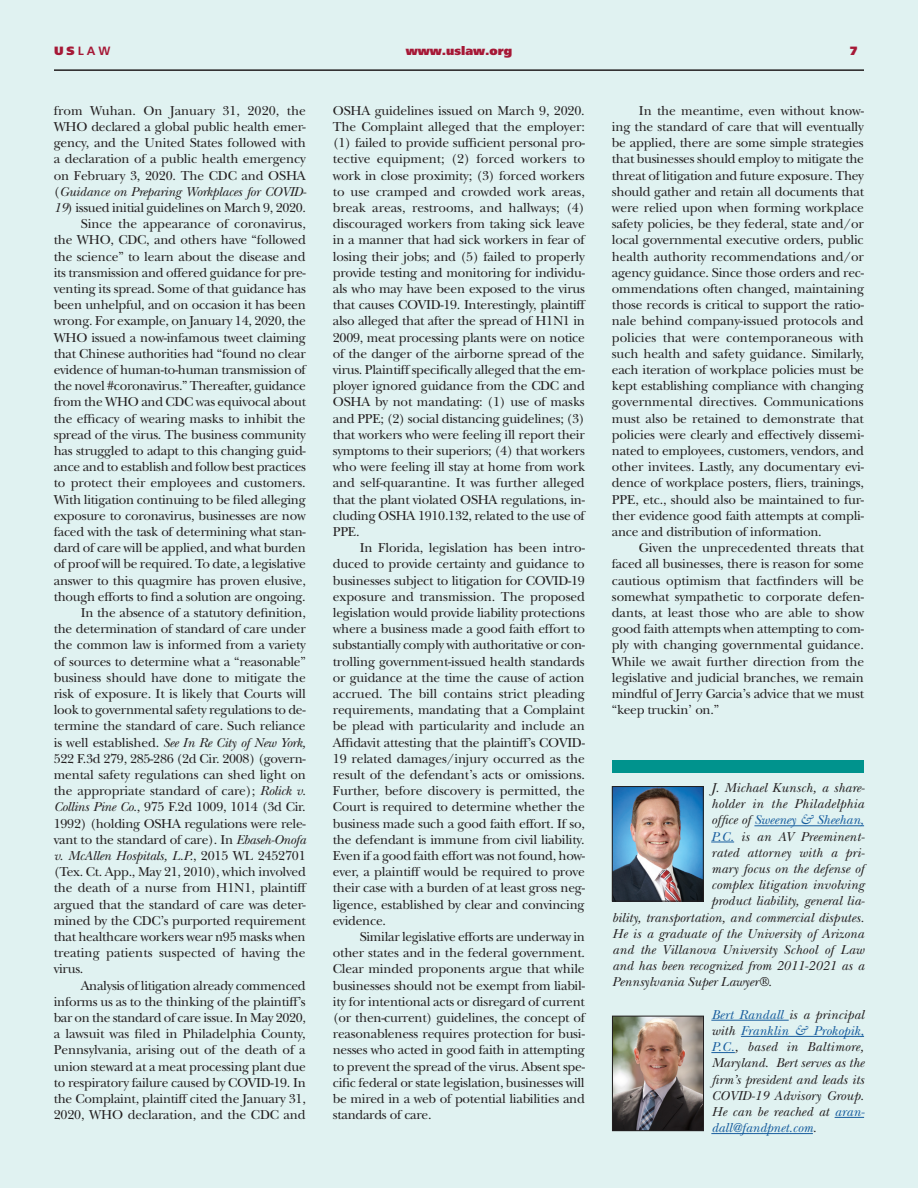
<style>
.page{position:relative;width:918px;height:1188px;background:#e0f2f1}
.page>*{position:absolute;margin:0;border:0;box-sizing:border-box;transform-origin:0 0}
.BODY{font:13.5px/16.2px "New Baskerville";letter-spacing:-.02em;color:#231f20;text-align:justify}
.author_verbiage{font:italic 13.5px/16.2px "New Baskerville";letter-spacing:.01em;color:#231f20;text-align:justify}
.author_verbiage-2{font:italic 13.5px "New Baskerville";color:#175d9e}
.t1{font:900 12px "Frutiger";color:#a61836}
.t2{font:700 12px "Frutiger";color:#a61836}
.s1{font-weight:900}
.s2{font-style:italic}
.s3{color:#231f20}
.s4{color:#175d9e}
</style>
<div class="page">
<hr style="left:54px;top:69px;width:810px;height:2px;background:#231f20">
<hr style="left:754px;top:825px;width:110px;height:1px;background:#175d9e">
<svg style="left:711px;top:842px;width:23px;height:1px"></svg>
<hr style="left:711px;top:1020px;width:78px;height:1px;background:#175d9e">
<hr style="left:741px;top:1036px;width:123px;height:1px;background:#175d9e">
<svg style="left:711px;top:1052px;width:24px;height:1px"></svg>
<svg style="left:835px;top:1117px;width:29px;height:1px"></svg>
<hr style="left:711px;top:1133px;width:102px;height:1px;background:#175d9e">
<div style="left:612px;top:760px;width:252px;height:13px;background:#00938d"></div>
<img style="left:614px;top:1018px;width:88px;height:111px">
<div style="left:612px;top:1016px;width:92px;height:115px;border:1px solid #231f20"></div>
<img style="left:614px;top:788px;width:88px;height:112px">
<div style="left:612px;top:786px;width:92px;height:116px;border:1px solid #231f20"></div>
<p class="t2" style="left:54px;top:44px;width:58px"><span class="s1">US</span>LAW</p>
<p class="t1" style="left:406px;top:43px;width:108px">www.uslaw.org</p>
<p class="t1" style="left:850px;top:43px;width:9px">7</p>
<p class="BODY" style="left:54px;top:102px;width:254px">from Wuhan. On January 31, 2020, the WHO declared a global public health emer&shy;gency, and the United States followed with a declaration of a public health emergency on February 3, 2020. The CDC and OSHA (<span class="s2">Guidance on Preparing Workplaces for COVID-</span></p>
<p class="BODY" style="left:54px;top:200px;width:254px"><span class="s2">19</span>) issued initial guidelines on March 9, 2020.</p>
<p class="BODY" style="left:54px;top:216px;width:254px;text-indent:27px">Since the appearance of coronavirus, the WHO, CDC, and others have “followed the science” to learn about the disease and its transmission and offered guidance for pre&shy;venting its spread. Some of that guidance has been unhelpful, and on occasion it has been wrong. For example, on January 14, 2020, the WHO issued a now-infamous tweet claiming that Chinese authorities had “found no clear evidence of human-to-human transmission of the novel #coronavirus.” Thereafter, guidance from the WHO and CDC was equivocal about the efficacy of wearing masks to inhibit the spread of the virus. The business community has struggled to adapt to this changing guid&shy;ance and to establish and follow best practices to protect their employees and customers.<br>With litigation continuing to be filed alleging exposure to coronavirus, businesses are now faced with the task of determining what stan&shy;dard of care will be applied, and what burden of proof will be required. To date, a legislative answer to this quagmire has proven elusive, though efforts to find a solution are ongoing.</p>
<p class="BODY" style="left:54px;top:605px;width:254px;text-indent:27px">In the absence of a statutory definition, the determination of standard of care under the common law is informed from a variety of sources to determine what a “reasonable” business should have done to mitigate the risk of exposure. It is likely that Courts will look to governmental safety regulations to de&shy;termine the standard of care. Such reliance is well established. <span class="s2">See In Re City of New York, </span>522 F.3d 279, 285-286 (2d Cir. 2008) (govern&shy;mental safety regulations can shed light on the appropriate standard of care); <span class="s2">Rolick v.<br>Collins Pine Co.</span>, 975 F.2d 1009, 1014 (3d Cir.<br>1992) (holding OSHA regulations were rele&shy;vant to the standard of care). In <span class="s2">Ebaseh-Onofa v. McAllen Hospitals, L.P.</span>, 2015 WL 2452701 (Tex. Ct. App., May 21, 2010), which involved the death of a nurse from H1N1, plaintiff argued that the standard of care was deter&shy;mined by the CDC’s purported requirement that healthcare workers wear n95 masks when treating patients suspected of having the virus.</p>
<p class="BODY" style="left:54px;top:977px;width:254px;text-indent:27px">Analysis of litigation already commenced informs us as to the thinking of the plaintiff’s bar on the standard of care issue. In May 2020, a lawsuit was filed in Philadelphia County, Pennsylvania, arising out of the death of a union steward at a meat processing plant due to respiratory failure caused by COVID-19. In the Complaint, plaintiff cited the January 31, 2020, WHO declaration, and the CDC and</p>
<p class="BODY" style="left:333px;top:102px;width:254px">OSHA guidelines issued on March 9, 2020.<br>The Complaint alleged that the employer: (1) failed to provide sufficient personal pro&shy;tective equipment; (2) forced workers to work in close proximity; (3) forced workers to use cramped and crowded work areas, break areas, restrooms, and hallways; (4) discouraged workers from taking sick leave in a manner that had sick workers in fear of losing their jobs; and (5) failed to properly provide testing and monitoring for individu&shy;als who may have been exposed to the virus that causes COVID-19. Interestingly, plaintiff also alleged that after the spread of H1N1 in 2009, meat processing plants were on notice of the danger of the airborne spread of the virus. Plaintiff specifically alleged that the em&shy;ployer ignored guidance from the CDC and OSHA by not mandating: (1) use of masks and PPE; (2) social distancing guidelines; (3) that workers who were feeling ill report their symptoms to their superiors; (4) that workers who were feeling ill stay at home from work and self-quarantine. It was further alleged that the plant violated OSHA regulations, in&shy;cluding OSHA 1910.132, related to the use of PPE.</p>
<p class="BODY" style="left:333px;top:540px;width:254px;text-indent:27px">In Florida, legislation has been intro&shy;duced to provide certainty and guidance to businesses subject to litigation for COVID-19 exposure and transmission. The proposed legislation would provide liability protections where a business made a good faith effort to substantially comply with authoritative or con&shy;trolling government-issued health standards or guidance at the time the cause of action accrued. The bill contains strict pleading requirements, mandating that a Complaint be plead with particularity and include an Affidavit attesting that the plaintiff’s COVID-19 related damages/injury occurred as the result of the defendant’s acts or omissions.<br>Further, before discovery is permitted, the Court is required to determine whether the business made such a good faith effort. If so, the defendant is immune from civil liability.<br>Even if a good faith effort was not found, how&shy;ever, a plaintiff would be required to prove their case with a burden of at least gross neg&shy;ligence, established by clear and convincing evidence.</p>
<p class="BODY" style="left:333px;top:929px;width:254px;text-indent:27px">Similar legislative efforts are underway in other states and in the federal government.<br>Clear minded proponents argue that while businesses should not be exempt from liabil&shy;ity for intentional acts or disregard of current (or then-current) guidelines, the concept of reasonableness requires protection for busi&shy;nesses who acted in good faith in attempting to prevent the spread of the virus. Absent spe&shy;cific federal or state legislation, businesses will be mired in a web of potential liabilities and standards of care.</p>
<p class="BODY" style="left:612px;top:102px;width:254px;text-indent:27px">In the meantime, even without know&shy;ing the standard of care that will eventually be applied, there are some simple strategies that businesses should employ to mitigate the threat of litigation and future exposure. They should gather and retain all documents that were relied upon when forming workplace safety policies, be they federal, state and/or local governmental executive orders, public health authority recommendations and/or agency guidance. Since those orders and rec&shy;ommendations often changed, maintaining those records is critical to support the ratio&shy;nale behind company-issued protocols and policies that were contemporaneous with such health and safety guidance. Similarly, each iteration of workplace policies must be kept establishing compliance with changing governmental directives. Communications must also be retained to demonstrate that policies were clearly and effectively dissemi&shy;nated to employees, customers, vendors, and other invitees. Lastly, any documentary evi&shy;dence of workplace posters, fliers, trainings, PPE, etc., should also be maintained to fur&shy;ther evidence good faith attempts at compli&shy;ance and distribution of information.</p>
<p class="BODY" style="left:612px;top:540px;width:254px;text-indent:27px">Given the unprecedented threats that faced all businesses, there is reason for some cautious optimism that factfinders will be somewhat sympathetic to corporate defen&shy;dants, at least those who are able to show good faith attempts when attempting to com&shy;ply with changing governmental guidance.<br>While we await further direction from the legislative and judicial branches, we remain mindful of Jerry Garcia’s advice that we must “keep truckin’ on.”</p>
<p class="author_verbiage" style="left:711px;top:780px;width:155px">J. Michael Kunsch, a share-</p>
<p class="author_verbiage" style="left:711px;top:796px;width:154px">holder in the Philadelphia</p>
<p class="author_verbiage-2" style="left:711px;top:812px;width:154px"><span class="s3">office of</span> Sweeney &amp; Sheehan,</p>
<p class="author_verbiage" style="left:711px;top:828px;width:155px"><span class="s4">P.C.</span> is an AV Preeminent-</p>
<p class="author_verbiage" style="left:711px;top:844px;width:155px">rated attorney with a pri-</p>
<p class="author_verbiage" style="left:711px;top:861px;width:154px">mary focus on the defense of</p>
<p class="author_verbiage" style="left:711px;top:877px;width:154px">complex litigation involving</p>
<p class="author_verbiage" style="left:711px;top:893px;width:155px">product liability, general lia-</p>
<p class="author_verbiage" style="left:612px;top:909px;width:254px">bility, transportation, and commercial disputes.</p>
<p class="author_verbiage" style="left:612px;top:925px;width:253px">He is a graduate of the University of Arizona</p>
<p class="author_verbiage" style="left:612px;top:942px;width:253px">and the Villanova University School of Law</p>
<p class="author_verbiage" style="left:612px;top:958px;width:254px">and has been recognized from 2011-2021 as a</p>
<p class="author_verbiage" style="left:612px;top:974px;width:161px">Pennsylvania Super Lawyer®.</p>
<p class="author_verbiage" style="left:711px;top:1006px;width:155px"><span class="s4">Bert Randall</span> is a principal with <span class="s4">Franklin &amp; Prokopik, P.C.</span>, based in Baltimore, Maryland. Bert serves as the firm’s president and leads its COVID-19 Advisory Group.<br>He can be reached at <span class="s4">aran&shy;dall@fandpnet.com</span>.</p>
</div>
